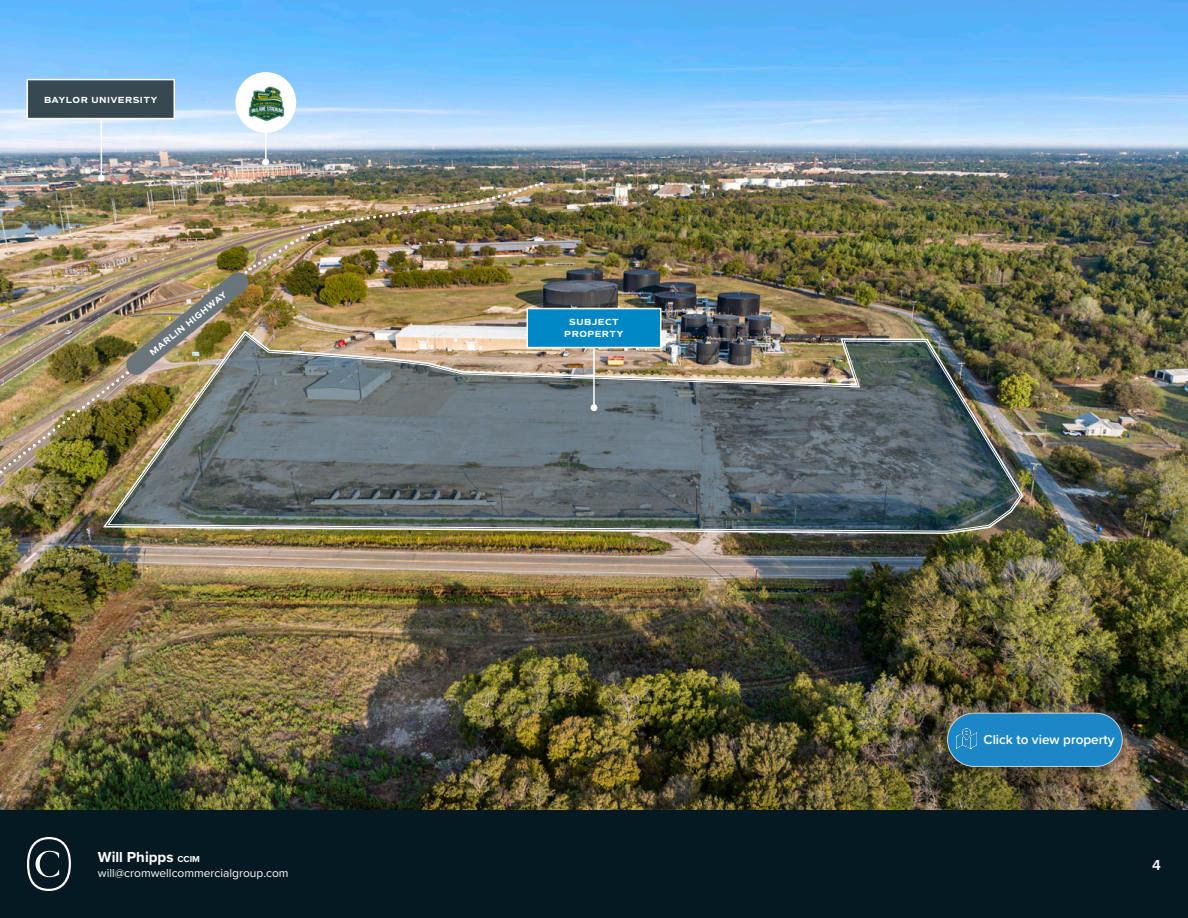
<style>
.page{position:relative;width:1188px;height:918px;background:#fff}
.page>*{position:absolute;margin:0;border:0;box-sizing:border-box;transform-origin:0 0}
.t1{font:700 15px "Proxima Nova";color:#fff}
.t2{font:600 15px "Proxima Nova";color:#fff}
.t3{font:600 13.5px "Proxima Nova";color:#fff}
.t4{font:12px "Proxima Nova";color:#fff}
.Map_Label{font:700 9px "Commuters Sans";letter-spacing:.05em;color:#fff}
.s1{font-size:9px}
</style>
<div class="page">
<div style="left:0;top:810px;width:1188px;height:108px;background:#051923"></div>
<svg style="left:27px;top:837px;width:44px;height:54px"></svg>
<img style="left:0;top:0;width:1188px;height:810px">
<div style="left:27px;top:79px;width:148px;height:40px;background:#374850;border:2px solid #fff"></div>
<div style="left:940px;top:712px;width:190px;height:69px;background:#000;opacity:.3"></div>
<div style="left:948px;top:713px;width:174px;height:53px;background:#1b87c6;border-radius:27px"></div>
<div style="left:947px;top:713px;width:176px;height:54px;border:1px solid #cfd3d3;border-radius:27px"></div>
<img style="left:957px;top:729px;width:20px;height:20px">
<img style="left:101px;top:329px;width:924px;height:206px">
<img style="left:107px;top:334px;width:914px;height:198px">
<div style="left:526px;top:308px;width:136px;height:40px;background:#0088c6;border:2px solid #fff"></div>
<hr style="left:593px;top:348px;width:2px;height:60px;background:#fff">
<div style="left:591px;top:404px;width:6px;height:7px;background:#fff;border-radius:50%"></div>
<hr style="left:101px;top:119px;width:1px;height:59px;background:#fff">
<div style="left:98px;top:175px;width:7px;height:7px;background:#fff;border-radius:50%"></div>
<div style="left:236px;top:73px;width:59px;height:59px;background:#fff;border-radius:50%"></div>
<div style="left:235px;top:72px;width:61px;height:61px;border:2px solid #fff;border-radius:50%"></div>
<img style="left:246px;top:81px;width:40px;height:44px">
<hr style="left:265px;top:131px;width:2px;height:31px;background:#fff">
<div style="left:262px;top:159px;width:7px;height:6px;background:#fff;border-radius:50%"></div>
<img style="left:0;top:181px;width:542px;height:292px">
<p class="Map_Label" style="left:44px;top:94px;width:115px">BAYLOR UNIVERSITY</p>
<p class="Map_Label" style="left:147px;top:349px;width:98px;rotate:-39deg">MARLIN HIGHWAY</p>
<h1 class="t1" style="left:98px;top:846px;width:103px">Will Phipps <span class="s1">CCIM</span></h1>
<h3 class="t4" style="left:98px;top:864px;width:192px">will@cromwellcommercialgroup.com</h3>
<p class="Map_Label" style="left:569px;top:317px;width:51px">SUBJECT</p>
<p class="Map_Label" style="left:564px;top:329px;width:61px">PROPERTY</p>
<h3 class="t3" style="left:983px;top:730px;width:133px">Click to view property</h3>
<h1 class="t2" style="left:1152px;top:854px;width:10px">4</h1>
</div>
